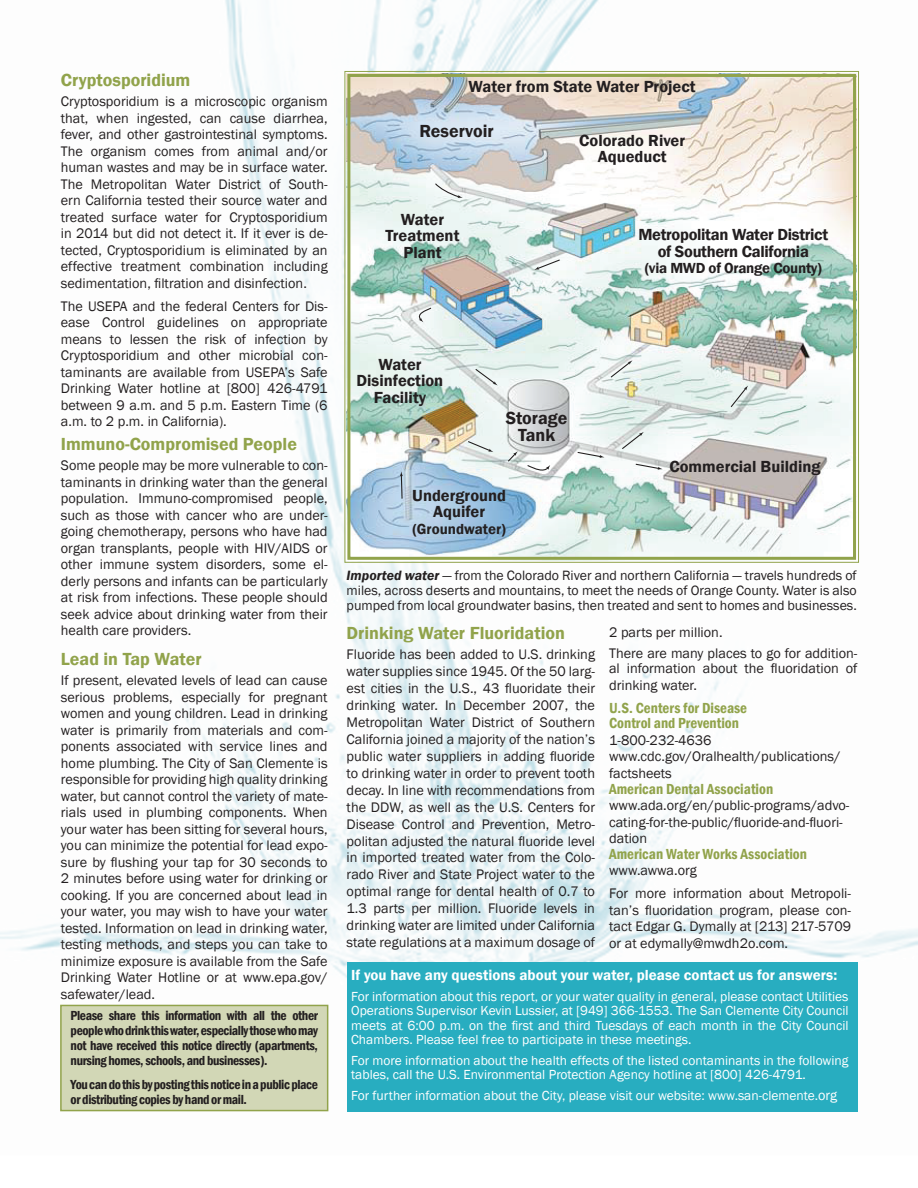
<style>
.page{position:relative;width:918px;height:1188px;background:#fff}
.page>*{position:absolute;margin:0;border:0;box-sizing:border-box;transform-origin:0 0}
.t1{font:600 18px "Franklin Gothic";color:#91a34b}
.Running_Footer{font:600 18px/16.5px "Franklin Gothic";color:#231f20;text-align:center}
.Running_Footer-2{font:600 16.5px/16.5px "Franklin Gothic";color:#231f20;text-align:center}
.Running_Footer-3{font:600 16.5px/16.5px "Franklin Gothic";letter-spacing:-.02em;color:#231f20;text-align:center}
.t2{font:600 condensed 15px/15.8px "Franklin Gothic";color:#91a34b}
.t3{font:600 15px "Franklin Gothic";color:#fff}
.Running_Footer-4{font:600 15px "Franklin Gothic";letter-spacing:-.02em;color:#231f20}
.Running_Footer-5{font:600 15px "Franklin Gothic";color:#231f20}
.t4{font:14.25px/16.5px "Franklin Gothic";color:#231f20;text-align:justify}
.t5{font:13.8px/15px "Franklin Gothic";color:#231f20;text-align:justify}
.t6{font:13.5px/14.4px "Franklin Gothic";color:#fff;text-align:justify}
.t7{font:600 condensed 13.5px/15px "Franklin Gothic";letter-spacing:-.03em;color:#231f20;text-align:justify}
.s1{font-weight:600;font-style:italic}
.s2{font-size:14.25px}
</style>
<div class="page">
<img style="left:0;top:0;width:918px;height:1112px">
<div style="left:347px;top:962px;width:511px;height:149px;background:#28adc0"></div>
<div style="left:60px;top:1005px;width:268px;height:106px;background:#d2d7b6;border:2px solid #91a34b"></div>
<img style="left:344px;top:70px;width:516px;height:493px">
<div style="left:347px;top:74px;width:509px;height:486px;border:3px solid #91a34b"></div>
<p class="t1" style="left:61px;top:69px;width:131px">Cryptosporidium</p>
<p class="t4" style="left:61px;top:94px;width:268px">Cryptosporidium is a microscopic organism that, when ingested, can cause diarrhea, fever, and other gastrointestinal symptoms.<br>The organism comes from animal and/or human wastes and may be in surface water.<br>The Metropolitan Water District of South&shy;ern California tested their source water and treated surface water for Cryptosporidium in 2014 but did not detect it. If it ever is de&shy;tected, Cryptosporidium is eliminated by an effective treatment combination including sedimentation, filtration and disinfection.</p>
<p class="t4" style="left:61px;top:298px;width:268px">The USEPA and the federal Centers for Dis&shy;ease Control guidelines on appropriate means to lessen the risk of infection by Cryptosporidium and other microbial con&shy;taminants are available from USEPA’s Safe Drinking Water hotline at [800] 426-4791 between 9 a.m. and 5 p.m. Eastern Time (6 a.m. to 2 p.m. in California).</p>
<p class="t1" style="left:61px;top:433px;width:238px">Immuno-Compromised People</p>
<p class="t4" style="left:61px;top:458px;width:268px">Some people may be more vulnerable to con&shy;taminants in drinking water than the general population. Immuno-compromised people, such as those with cancer who are under&shy;going chemotherapy, persons who have had organ transplants, people with HIV/AIDS or other immune system disorders, some el&shy;derly persons and infants can be particularly at risk from infections. These people should seek advice about drinking water from their health care providers.</p>
<p class="t1" style="left:61px;top:648px;width:142px">Lead in Tap Water</p>
<p class="t4" style="left:61px;top:672px;width:268px">If present, elevated levels of lead can cause serious problems, especially for pregnant women and young children. Lead in drinking water is primarily from materials and com&shy;ponents associated with service lines and home plumbing. The City of San Clemente is responsible for providing high quality drinking water, but cannot control the variety of mate&shy;rials used in plumbing components. When your water has been sitting for several hours, you can minimize the potential for lead expo&shy;sure by flushing your tap for 30 seconds to 2 minutes before using water for drinking or cooking. If you are concerned about lead in your water, you may wish to have your water tested. Information on lead in drinking water, testing methods, and steps you can take to minimize exposure is available from the Safe Drinking Water Hotline or at www.epa.gov/ safewater/lead.</p>
<p class="t7" style="left:71px;top:1008px;width:249px">Please share this information with all the other people who drink this water, especially those who may not have received this notice directly (apartments, nursing homes, schools, and businesses).</p>
<p class="t7" style="left:71px;top:1076px;width:249px">You can do this by posting this notice in a public place or distributing copies by hand or mail.</p>
<p class="Running_Footer-2" style="left:469px;top:79px;width:229px">Water from State Water Project</p>
<p class="Running_Footer-2" style="left:579px;top:132px;width:107px">Colorado River<br>Aqueduct</p>
<p class="Running_Footer" style="left:419px;top:123px;width:76px">Reservoir</p>
<p class="Running_Footer-2" style="left:386px;top:211px;width:75px">Water<br>Treatment<br>Plant</p>
<p class="Running_Footer-2" style="left:357px;top:356px;width:88px">Water<br>Disinfection<br>Facility</p>
<p class="Running_Footer" style="left:506px;top:410px;width:63px">Storage<br>Tank</p>
<p class="Running_Footer-2" style="left:412px;top:487px;width:95px">Underground<br>Aquifer</p>
<p class="Running_Footer-5" style="left:413px;top:520px;width:95px">(Groundwater)</p>
<p class="Running_Footer-3" style="left:638px;top:227px;width:191px">Metropolitan Water District of Southern California</p>
<p class="Running_Footer-4" style="left:645px;top:259px;width:178px">(via MWD of Orange County)</p>
<p class="Running_Footer-2" style="left:669px;top:458px;width:153px">Commercial Building</p>
<p class="t5" style="left:347px;top:568px;width:512px"><span class="s1">Imported water</span> — from the Colorado River and northern California — travels hundreds of miles, across deserts and mountains, to meet the needs of Orange County. Water is also pumped from local groundwater basins, then treated and sent to homes and businesses.</p>
<p class="t1" style="left:347px;top:622px;width:220px">Drinking Water Fluoridation</p>
<p class="t4" style="left:347px;top:646px;width:250px;line-height:17px">Fluoride has been added to U.S. drinking water supplies since 1945. Of the 50 larg&shy;est cities in the U.S., 43 fluoridate their drinking water. In December 2007, the Metropolitan Water District of Southern California joined a majority of the nation’s public water suppliers in adding fluoride to drinking water in order to prevent tooth decay. In line with recommendations from the DDW, as well as the U.S. Centers for Disease Control and Prevention, Metro&shy;politan adjusted the natural fluoride level in imported treated water from the Colo&shy;rado River and State Project water to the optimal range for dental health of 0.7 to 1.3 parts per million. Fluoride levels in drinking water are limited under California state regulations at a maximum dosage of</p>
<p class="t4" style="left:609px;top:624px;width:115px">2 parts per million.</p>
<p class="t4" style="left:609px;top:646px;width:250px;line-height:15px">There are many places to go for addition&shy;al information about the fluoridation of</p>
<p class="t4" style="left:609px;top:678px;width:89px">drinking water.</p>
<p class="t2" style="left:609px;top:699px;width:140px">U.S. Centers for Disease<br>Control and Prevention</p>
<p class="t4" style="left:609px;top:732px;width:233px;text-align:left">1-800-232-4636 www.cdc.gov/Oralhealth/publications/ factsheets</p>
<p class="t2" style="left:609px;top:781px;width:166px">American Dental Association</p>
<p class="t4" style="left:609px;top:797px;width:242px;text-align:left">www.ada.org/en/public-programs/advo&shy;cating-for-the-public/fluoride-and-fluori&shy;dation</p>
<p class="t2" style="left:609px;top:846px;width:199px">American Water Works Association</p>
<p class="t4" style="left:609px;top:863px;width:89px">www.awwa.org</p>
<p class="t4" style="left:609px;top:886px;width:243px">For more information about Metropoli&shy;tan’s fluoridation program, please con&shy;tact Edgar G. Dymally at [213] 217-5709 or at edymally@mwdh2o.com.</p>
<p class="t3" style="left:351px;top:966px;width:488px">If you have any questions about your water, please contact us for answers:</p>
<p class="t6" style="left:351px;top:990px;width:499px">For information about this report, or your water quality in general, please contact Utilities Operations Supervisor Kevin Lussier, at [949] 366-1553. The San Clemente City Council meets at 6:00 p.m. on the first and third Tuesdays of each month in the City Council Chambers. Please feel free to participate in these meetings.</p>
<p class="t6" style="left:351px;top:1053px;width:499px">For more information about the health effects of the listed contaminants in the following tables, call the U.S. Environmental Protection Agency hotline at [800] 426-4791.</p>
<p class="t6" style="left:351px;top:1089px;width:488px">For further information about the City, please visit our website: www.san-clemente.<span class="s2">org</span></p>
</div>
